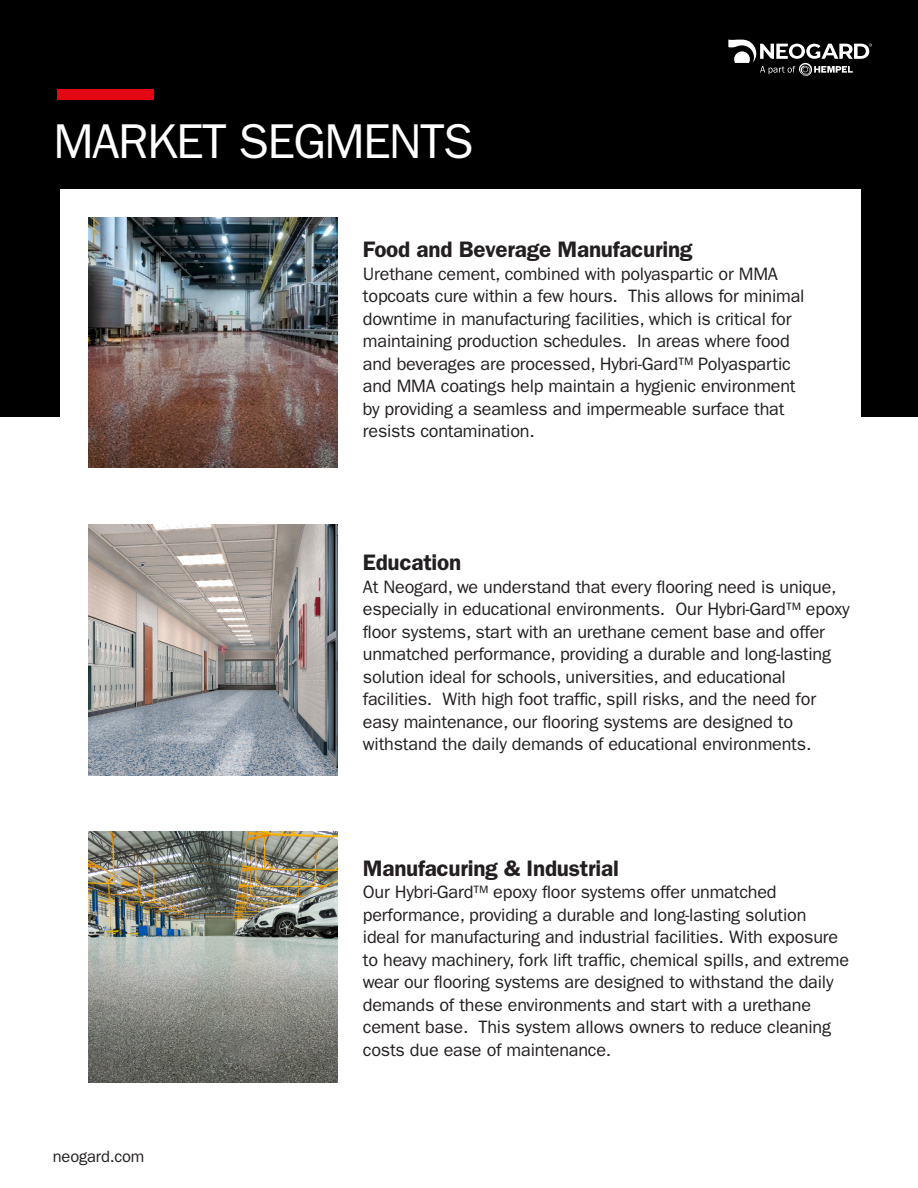
<style>
.page{position:relative;width:918px;height:1188px;background:#fff}
.page>*{position:absolute;margin:0;border:0;box-sizing:border-box;transform-origin:0 0}
.t1{font:49.05px "ITC Franklin Gothic Std";letter-spacing:-.03em;color:#fff}
.t2{font:600 22.5px "ITC Franklin Gothic Std";letter-spacing:-.01em;color:#231f20}
.t3{font:18px/22.5px "ITC Franklin Gothic Std";letter-spacing:-.01em;color:#231f20}
.t4{font:16.5px "ITC Franklin Gothic Std";letter-spacing:-.01em;color:#231f20}
</style>
<div class="page">
<div style="left:0;top:0;width:918px;height:417px;background:#000"></div>
<div style="left:57px;top:90px;width:97px;height:10px;background:#e30613"></div>
<svg style="left:728px;top:39px;width:144px;height:37px"></svg>
<div style="left:60px;top:189px;width:801px;height:651px;background:#fff"></div>
<img style="left:89px;top:217px;width:249px;height:251px">
<img style="left:89px;top:525px;width:249px;height:250px">
<img style="left:89px;top:832px;width:249px;height:250px">
<p class="t1" style="left:53px;top:113px;width:422px">MARKET SEGMENTS</p>
<p class="t2" style="left:363px;top:236px;width:331px">Food and Beverage Manufacuring</p>
<p class="t3" style="left:363px;top:262px;width:443px">Urethane cement, combined with polyaspartic or MMA topcoats cure within a few hours. This allows for minimal downtime in manufacturing facilities, which is critical for maintaining production schedules. In areas where food and beverages are processed, Hybri-Gard™ Polyaspartic and MMA coatings help maintain a hygienic environment by providing a seamless and impermeable surface that resists contamination.</p>
<p class="t2" style="left:363px;top:549px;width:100px">Education</p>
<p class="t3" style="left:363px;top:575px;width:488px">At Neogard, we understand that every flooring need is unique, especially in educational environments. Our Hybri-Gard™ epoxy floor systems, start with an urethane cement base and offer unmatched performance, providing a durable and long-lasting solution ideal for schools, universities, and educational facilities. With high foot traffic, spill risks, and the need for easy maintenance, our flooring systems are designed to withstand the daily demands of educational environments.</p>
<p class="t4" style="left:53px;top:1147px;width:93px">neogard.com</p>
<p class="t2" style="left:363px;top:855px;width:257px">Manufacuring &amp; Industrial</p>
<p class="t3" style="left:363px;top:881px;width:488px">Our Hybri-Gard™ epoxy floor systems offer unmatched performance, providing a durable and long-lasting solution<br>ideal for manufacturing and industrial facilities. With exposure to heavy machinery, fork lift traffic, chemical spills, and extreme wear our flooring systems are designed to withstand the daily demands of these environments and start with a urethane cement base. This system allows owners to reduce cleaning costs due ease of maintenance.</p>
</div>
